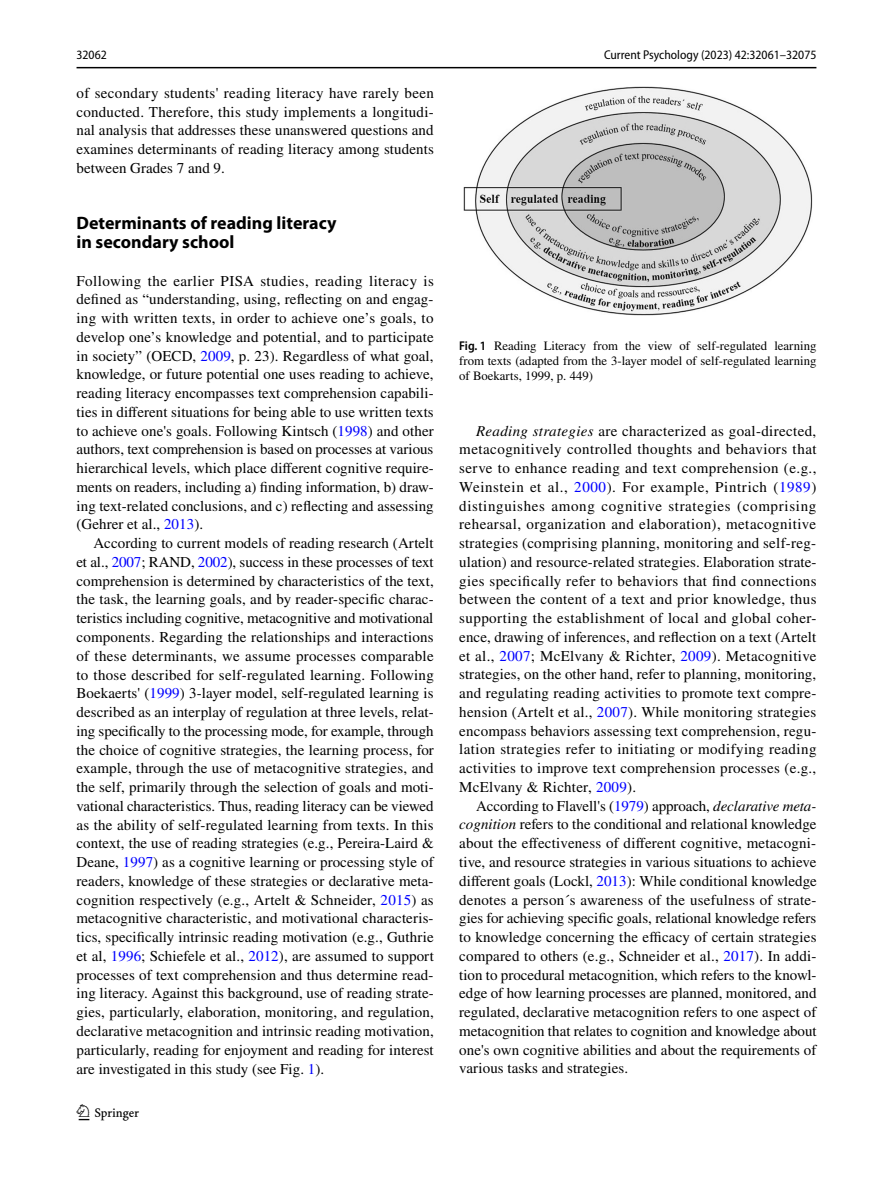
<style>
.page{position:relative;width:893px;height:1187px;background:#fff}
.page>*{position:absolute;margin:0;border:0;box-sizing:border-box;transform-origin:0 0}
.t1{font:22.5px "Springnew Regular 2";color:#000}
.t2{font:700 18px/18.8px "Myriad Pro";color:#000}
.t3{font:15px/18.8px "STIX";letter-spacing:.005em;color:#000;text-align:justify}
.t4{font:12.75px/15px "STIX";color:#000;text-align:justify}
.t5{font:semi-condensed 12.75px "Myriad Pro";color:#000}
.s1{color:#00f}
.s2{font-family:"Myriad Pro";font-weight:600;font-stretch:semi-condensed}
.s3{font-style:italic}
</style>
<div class="page">
<hr style="left:77px;top:67px;width:739px;height:1px;background:#000">
<img style="left:463px;top:87px;width:349px;height:228px">
<p class="t5" style="left:77px;top:48px;width:32px">32062</p>
<p class="t5" style="left:604px;top:48px;width:214px">Current Psychology (2023) 42:32061–32075</p>
<p class="t3" style="left:77px;top:84px;width:359px">of secondary students' reading literacy have rarely been conducted. Therefore, this study implements a longitudi&shy;nal analysis that addresses these unanswered questions and examines determinants of reading literacy among students between Grades 7 and 9.</p>
<p class="t2" style="left:77px;top:213px;width:261px">Determinants of reading literacy in secondary school</p>
<p class="t3" style="left:77px;top:272px;width:359px">Following the earlier PISA studies, reading literacy is defined as “understanding, using, reflecting on and engag&shy;ing with written texts, in order to achieve one’s goals, to develop one’s knowledge and potential, and to participate in society” (OECD, <span class="s1">2009</span>, p. 23). Regardless of what goal, knowledge, or future potential one uses reading to achieve, reading literacy encompasses text comprehension capabili&shy;ties in different situations for being able to use written texts to achieve one's goals. Following Kintsch (<span class="s1">1998</span>) and other authors, text comprehension is based on processes at various hierarchical levels, which place different cognitive require&shy;ments on readers, including a) finding information, b) draw&shy;ing text-related conclusions, and c) reflecting and assessing (Gehrer et al., <span class="s1">2013</span>).</p>
<p class="t3" style="left:77px;top:534px;width:359px;text-indent:17px">According to current models of reading research (Artelt et al., <span class="s1">2007</span>; RAND, <span class="s1">2002</span>), success in these processes of text comprehension is determined by characteristics of the text, the task, the learning goals, and by reader-specific charac&shy;teristics including cognitive, metacognitive and motivational components. Regarding the relationships and interactions of these determinants, we assume processes comparable to those described for self-regulated learning. Following Boekaerts' (<span class="s1">1999</span>) 3-layer model, self-regulated learning is described as an interplay of regulation at three levels, relat&shy;ing specifically to the processing mode, for example, through the choice of cognitive strategies, the learning process, for example, through the use of metacognitive strategies, and the self, primarily through the selection of goals and moti&shy;vational characteristics. Thus, reading literacy can be viewed as the ability of self-regulated learning from texts. In this context, the use of reading strategies (e.g., Pereira-Laird &amp; Deane, <span class="s1">1997</span>) as a cognitive learning or processing style of readers, knowledge of these strategies or declarative meta&shy;cognition respectively (e.g., Artelt &amp; Schneider, <span class="s1">2015</span>) as metacognitive characteristic, and motivational characteris&shy;tics, specifically intrinsic reading motivation (e.g., Guthrie et al, <span class="s1">1996</span>; Schiefele et al., <span class="s1">2012</span>), are assumed to support processes of text comprehension and thus determine read&shy;ing literacy. Against this background, use of reading strate&shy;gies, particularly, elaboration, monitoring, and regulation, declarative metacognition and intrinsic reading motivation, particularly, reading for enjoyment and reading for interest are investigated in this study (see Fig. <span class="s1">1</span>).</p>
<h1 class="t1" style="left:79px;top:1104px;width:62px">1 3</h1>
<p class="t4" style="left:459px;top:339px;width:359px"><span class="s2">Fig. 1</span> Reading Literacy from the view of self-regulated learning from texts (adapted from the 3-layer model of self-regulated learning of Boekarts, 1999, p. 449)</p>
<p class="t3" style="left:459px;top:422px;width:359px;text-indent:17px"><span class="s3">Reading strategies</span> are characterized as goal-directed, metacognitively controlled thoughts and behaviors that serve to enhance reading and text comprehension (e.g., Weinstein et al., <span class="s1">2000</span>). For example, Pintrich (<span class="s1">1989</span>) distinguishes among cognitive strategies (comprising rehearsal, organization and elaboration), metacognitive strategies (comprising planning, monitoring and self-reg&shy;ulation) and resource-related strategies. Elaboration strate&shy;gies specifically refer to behaviors that find connections between the content of a text and prior knowledge, thus supporting the establishment of local and global coher&shy;ence, drawing of inferences, and reflection on a text (Artelt et al., <span class="s1">2007</span>; McElvany &amp; Richter, <span class="s1">2009</span>). Metacognitive strategies, on the other hand, refer to planning, monitoring, and regulating reading activities to promote text compre&shy;hension (Artelt et al., <span class="s1">2007</span>). While monitoring strategies encompass behaviors assessing text comprehension, regu&shy;lation strategies refer to initiating or modifying reading activities to improve text comprehension processes (e.g., McElvany &amp; Richter, <span class="s1">2009</span>).</p>
<p class="t3" style="left:459px;top:797px;width:359px;text-indent:17px">According to Flavell's (<span class="s1">1979</span>) approach, <span class="s3">declarative meta&shy;cognition</span> refers to the conditional and relational knowledge about the effectiveness of different cognitive, metacogni&shy;tive, and resource strategies in various situations to achieve different goals (Lockl, <span class="s1">2013</span>): While conditional knowledge denotes a person´s awareness of the usefulness of strate&shy;gies for achieving specific goals, relational knowledge refers to knowledge concerning the efficacy of certain strategies compared to others (e.g., Schneider et al., <span class="s1">2017</span>). In addi&shy;tion to procedural metacognition, which refers to the knowl&shy;edge of how learning processes are planned, monitored, and regulated, declarative metacognition refers to one aspect of metacognition that relates to cognition and knowledge about one's own cognitive abilities and about the requirements of various tasks and strategies.</p>
</div>
